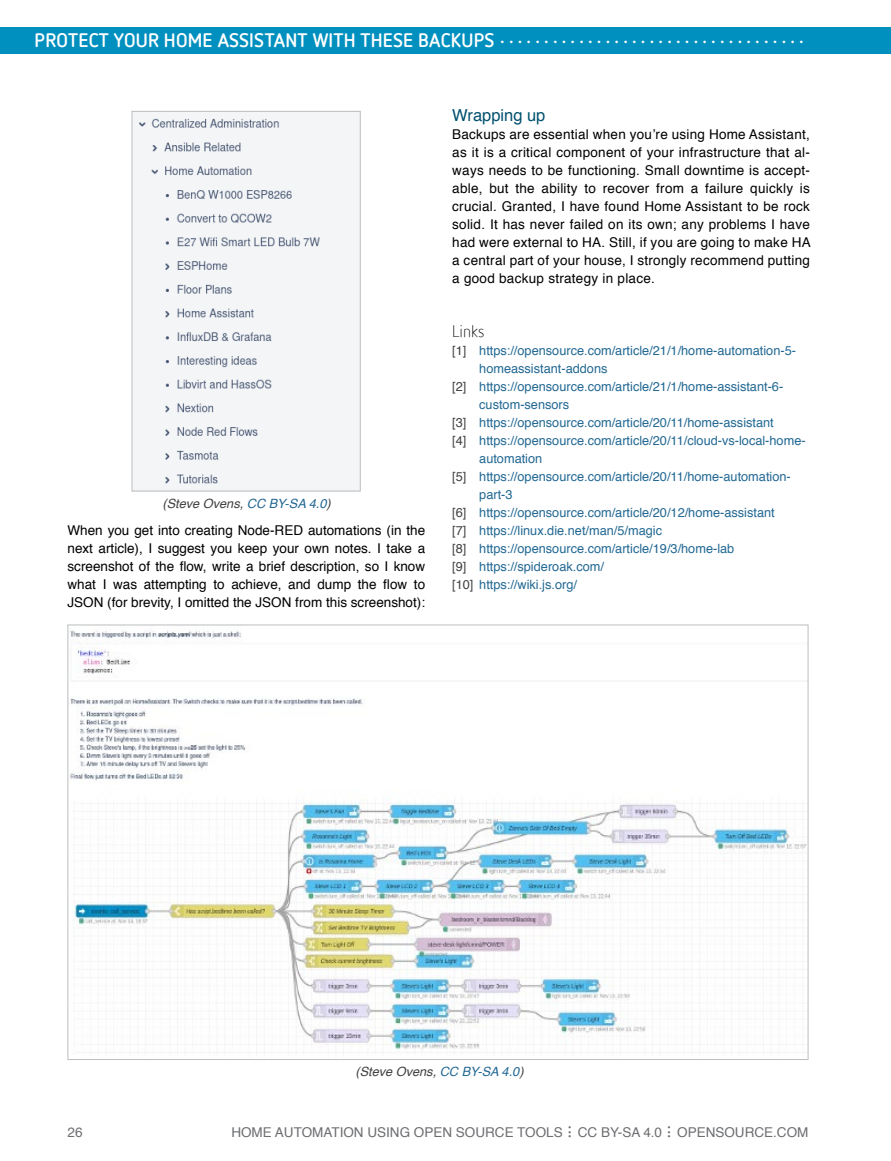
<style>
.page{position:relative;width:891px;height:1161px;background:#fff}
.page>*{position:absolute;margin:0;border:0;box-sizing:border-box;transform-origin:0 0}
.t1{font:300 33px "Netto OT";color:#6d6e71}
.t2{font:700 19.5px "Netto OT";letter-spacing:.01em;color:#fff}
.t3{font:16.5px "Helvetica";color:#01506e}
.t4{font:300 16.5px "Netto OT";color:#000}
.t5{font:13.5px/18px "Helvetica";letter-spacing:.01em;color:#000;text-align:justify}
.t6{font:13.5px "Helvetica";color:#6d6e71}
.t7{font:12.75px "Helvetica";color:#226893}
.t8{font:italic 12.75px "Helvetica";color:#414042}
.s1{color:#226893}
.s2{color:#414042}
</style>
<div class="page">
<div style="left:0;top:27px;width:891px;height:27px;background:#0090bf"></div>
<img style="left:134px;top:113px;width:225px;height:376px">
<div style="left:132px;top:111px;width:229px;height:380px;border:1px solid #bcbec0"></div>
<img style="left:70px;top:630px;width:736px;height:423px">
<h2 class="t2" style="left:35px;top:29px;width:470px">PROTECT YOUR HOME ASSISTANT WITH THESE BACKUPS ....................................</h2>
<p class="t8" style="left:163px;top:493px;width:170px">(Steve Ovens, <span class="s1">CC BY-SA 4.0</span>)</p>
<p class="t5" style="left:68px;top:521px;width:359px">When you get into creating Node-RED automations (in the next article), I suggest you keep your own notes. I take a screenshot of the flow, write a brief description, so I know what I was attempting to achieve, and dump the flow to JSON (for brevity, I omitted the JSON from this screenshot):</p>
<p class="t3" style="left:452px;top:102px;width:95px">Wrapping up</p>
<p class="t5" style="left:452px;top:125px;width:360px">Backups are essential when you’re using Home Assistant, as it is a critical component of your infrastructure that al&shy;ways needs to be functioning. Small downtime is accept&shy;able, but the ability to recover from a failure quickly is crucial. Granted, I have found Home Assistant to be rock solid. It has never failed on its own; any problems I have had were external to HA. Still, if you are going to make HA a central part of your house, I strongly recommend putting a good backup strategy in place.</p>
<p class="t4" style="left:452px;top:322px;width:34px">Links</p>
<p class="t7" style="left:452px;top:340px;width:345px"><span class="s2">[1]</span> https://opensource.com/article/21/1/home-automation-5-</p>
<p class="t7" style="left:479px;top:358px;width:130px">homeassistant-addons</p>
<p class="t7" style="left:452px;top:376px;width:333px"><span class="s2">[2]</span> https://opensource.com/article/21/1/home-assistant-6-</p>
<p class="t7" style="left:479px;top:394px;width:91px">custom-sensors</p>
<p class="t7" style="left:452px;top:412px;width:323px"><span class="s2">[3]</span> https://opensource.com/article/20/11/home-assistant</p>
<p class="t7" style="left:452px;top:430px;width:355px"><span class="s2">[4]</span> https://opensource.com/article/20/11/cloud-vs-local-home-</p>
<p class="t7" style="left:479px;top:448px;width:65px">automation</p>
<p class="t7" style="left:452px;top:466px;width:340px"><span class="s2">[5]</span> https://opensource.com/article/20/11/home-automation-</p>
<p class="t7" style="left:479px;top:484px;width:35px">part-3</p>
<p class="t7" style="left:452px;top:502px;width:324px"><span class="s2">[6]</span> https://opensource.com/article/20/12/home-assistant</p>
<p class="t7" style="left:452px;top:520px;width:211px"><span class="s2">[7]</span> https://linux.die.net/man/5/magic</p>
<p class="t7" style="left:452px;top:538px;width:284px"><span class="s2">[8]</span> https://opensource.com/article/19/3/home-lab</p>
<p class="t7" style="left:452px;top:556px;width:153px"><span class="s2">[9]</span> https://spideroak.com/</p>
<p class="t7" style="left:452px;top:574px;width:126px"><span class="s2">[10]</span> https://wiki.js.org/</p>
<p class="t8" style="left:355px;top:1062px;width:170px">(Steve Ovens, <span class="s1">CC BY-SA 4.0</span>)</p>
<p class="t6" style="left:68px;top:1122px;width:17px">26</p>
<p class="t6" style="left:231px;top:1122px;width:333px">HOME AUTOMATION USING OPEN SOURCE TOOLS</p>
<h1 class="t1" style="left:566px;top:1103px;width:8px">...</h1>
<p class="t6" style="left:578px;top:1122px;width:86px">CC BY-SA 4.0</p>
<h1 class="t1" style="left:666px;top:1103px;width:8px">...</h1>
<p class="t6" style="left:677px;top:1122px;width:133px">OPENSOURCE.COM</p>
</div>
